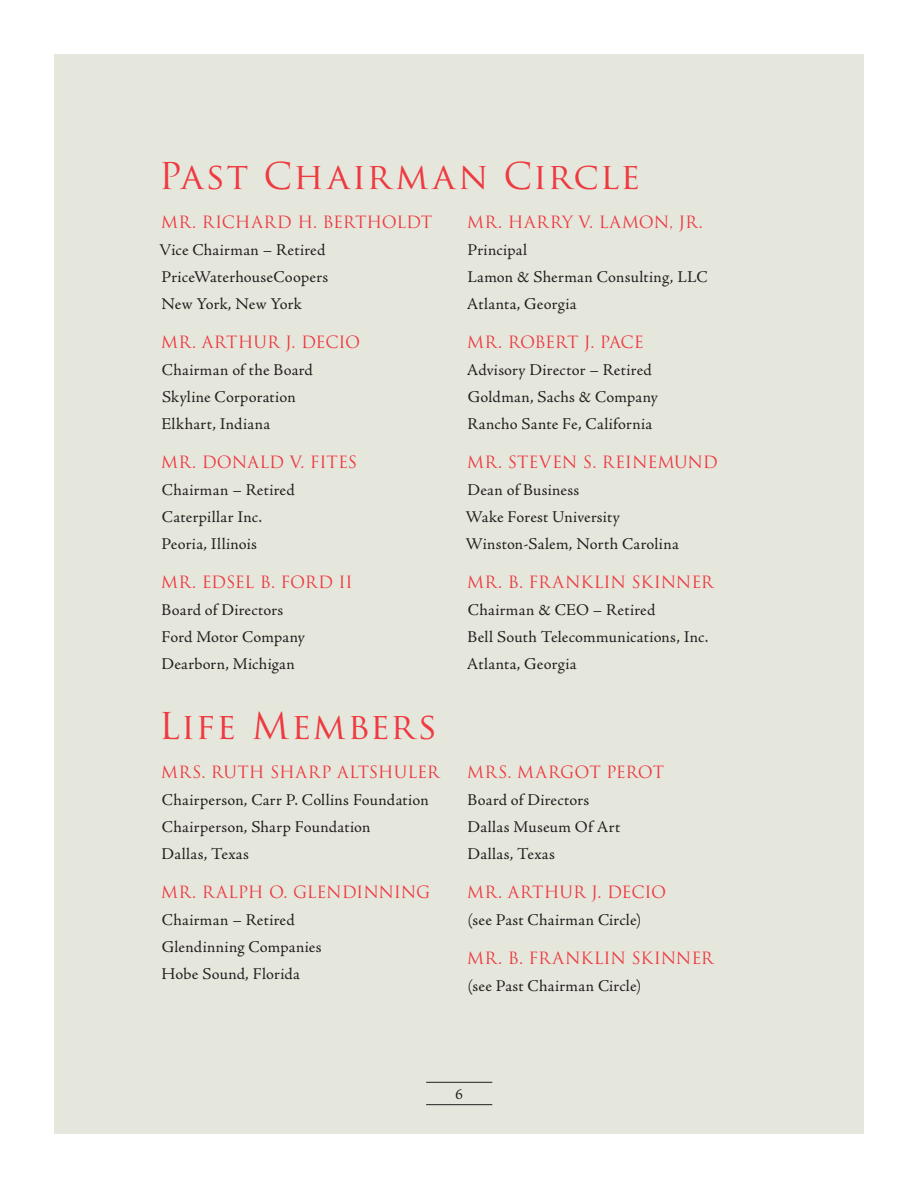
<style>
.page{position:relative;width:918px;height:1188px;background:#fff}
.page>*{position:absolute;margin:0;border:0;box-sizing:border-box;transform-origin:0 0}
.t1{font:36px "Trajan Pro";letter-spacing:.035em;color:#ee3a41}
.Body_Copy{font:16.5px "Adobe Jenson Pro";letter-spacing:.015em;color:#231f20}
.Small_Subhead{font:16.5px "Trajan Pro";letter-spacing:-.005em;color:#ee3a41}
.Small_Subhead-2{font:16.5px "Trajan Pro";letter-spacing:.025em;color:#ee3a41}
.Small_Subhead-3{font:16.5px "Trajan Pro";letter-spacing:-.025em;color:#ee3a41}
.Small_Subhead-4{font:16.5px "Trajan Pro";letter-spacing:-.03em;color:#ee3a41}
.t2{font:15px "Adobe Jenson Pro";color:#231f20}
</style>
<div class="page">
<div style="left:54px;top:54px;width:810px;height:1080px;background:#e6e7dc"></div>
<hr style="left:426px;top:1082px;width:66px;height:1px;background:#231f20">
<hr style="left:426px;top:1104px;width:66px;height:1px;background:#231f20">
<p class="t1" style="left:159px;top:153px;width:483px">Past Chairman Circle</p>
<p class="Small_Subhead" style="left:161px;top:212px;width:273px">MR. RICHARD H. BERTHOLDT</p>
<p class="Body_Copy" style="left:159px;top:240px;width:168px">Vice Chairman – Retired</p>
<p class="Body_Copy" style="left:162px;top:267px;width:168px">PriceWaterhouseCoopers</p>
<p class="Body_Copy" style="left:161px;top:294px;width:142px">New York, New York</p>
<p class="Small_Subhead" style="left:161px;top:332px;width:201px">MR. ARTHUR J. DECIO</p>
<p class="Body_Copy" style="left:162px;top:360px;width:152px">Chairman of the Board</p>
<p class="Body_Copy" style="left:162px;top:387px;width:135px">Skyline Corporation</p>
<p class="Body_Copy" style="left:161px;top:414px;width:110px">Elkhart, Indiana</p>
<p class="Small_Subhead" style="left:161px;top:452px;width:198px">MR. DONALD V. FITES</p>
<p class="Body_Copy" style="left:162px;top:480px;width:134px">Chairman – Retired</p>
<p class="Body_Copy" style="left:162px;top:507px;width:102px">Caterpillar Inc.</p>
<p class="Body_Copy" style="left:162px;top:534px;width:97px">Peoria, Illinois</p>
<p class="Small_Subhead-3" style="left:161px;top:572px;width:193px">MR. EDSEL B. FORD II</p>
<p class="Body_Copy" style="left:162px;top:600px;width:123px">Board of Directors</p>
<p class="Body_Copy" style="left:162px;top:627px;width:145px">Ford Motor Company</p>
<p class="Body_Copy" style="left:162px;top:654px;width:135px">Dearborn, Michigan</p>
<p class="Small_Subhead-2" style="left:467px;top:212px;width:237px">MR. HARRY V. LAMON, JR.</p>
<p class="Body_Copy" style="left:468px;top:240px;width:61px">Principal</p>
<p class="Body_Copy" style="left:467px;top:267px;width:242px">Lamon &amp; Sherman Consulting, LLC</p>
<p class="Body_Copy" style="left:467px;top:294px;width:111px">Atlanta, Georgia</p>
<p class="Small_Subhead-4" style="left:467px;top:332px;width:178px">MR. ROBERT J. PACE</p>
<p class="Body_Copy" style="left:467px;top:360px;width:187px">Advisory Director – Retired</p>
<p class="Body_Copy" style="left:468px;top:387px;width:192px">Goldman, Sachs &amp; Company</p>
<p class="Body_Copy" style="left:467px;top:414px;width:186px">Rancho Sante Fe, California</p>
<p class="Small_Subhead" style="left:467px;top:452px;width:253px">MR. STEVEN S. REINEMUND</p>
<p class="Body_Copy" style="left:468px;top:480px;width:113px">Dean of Business</p>
<p class="Body_Copy" style="left:465px;top:507px;width:156px">Wake Forest University</p>
<p class="Body_Copy" style="left:465px;top:534px;width:215px">Winston-Salem, North Carolina</p>
<p class="Small_Subhead" style="left:467px;top:572px;width:248px">MR. B. FRANKLIN SKINNER</p>
<p class="Body_Copy" style="left:468px;top:600px;width:189px">Chairman &amp; CEO – Retired</p>
<p class="Body_Copy" style="left:468px;top:627px;width:242px">Bell South Telecommunications, Inc.</p>
<p class="Body_Copy" style="left:467px;top:654px;width:111px">Atlanta, Georgia</p>
<p class="t1" style="left:159px;top:703px;width:280px">Life Members</p>
<p class="Small_Subhead" style="left:161px;top:762px;width:280px">MRS. RUTH SHARP ALTSHULER</p>
<p class="Body_Copy" style="left:162px;top:791px;width:268px">Chairperson, Carr P. Collins Foundation</p>
<p class="Body_Copy" style="left:162px;top:818px;width:210px">Chairperson, Sharp Foundation</p>
<p class="Body_Copy" style="left:162px;top:845px;width:89px">Dallas, Texas</p>
<p class="Small_Subhead" style="left:161px;top:882px;width:271px">MR. RALPH O. GLENDINNING</p>
<p class="Body_Copy" style="left:162px;top:911px;width:134px">Chairman – Retired</p>
<p class="Body_Copy" style="left:162px;top:938px;width:161px">Glendinning Companies</p>
<p class="Body_Copy" style="left:162px;top:965px;width:140px">Hobe Sound, Florida</p>
<p class="Small_Subhead" style="left:467px;top:762px;width:199px">MRS. MARGOT PEROT</p>
<p class="Body_Copy" style="left:468px;top:791px;width:123px">Board of Directors</p>
<p class="Body_Copy" style="left:468px;top:818px;width:154px">Dallas Museum Of Art</p>
<p class="Body_Copy" style="left:468px;top:845px;width:89px">Dallas, Texas</p>
<p class="Small_Subhead" style="left:467px;top:882px;width:201px">MR. ARTHUR J. DECIO</p>
<p class="Body_Copy" style="left:468px;top:911px;width:175px">(see Past Chairman Circle)</p>
<p class="Small_Subhead" style="left:467px;top:948px;width:248px">MR. B. FRANKLIN SKINNER</p>
<p class="Body_Copy" style="left:468px;top:977px;width:175px">(see Past Chairman Circle)</p>
<p class="t2" style="left:456px;top:1086px;width:9px">6</p>
</div>
